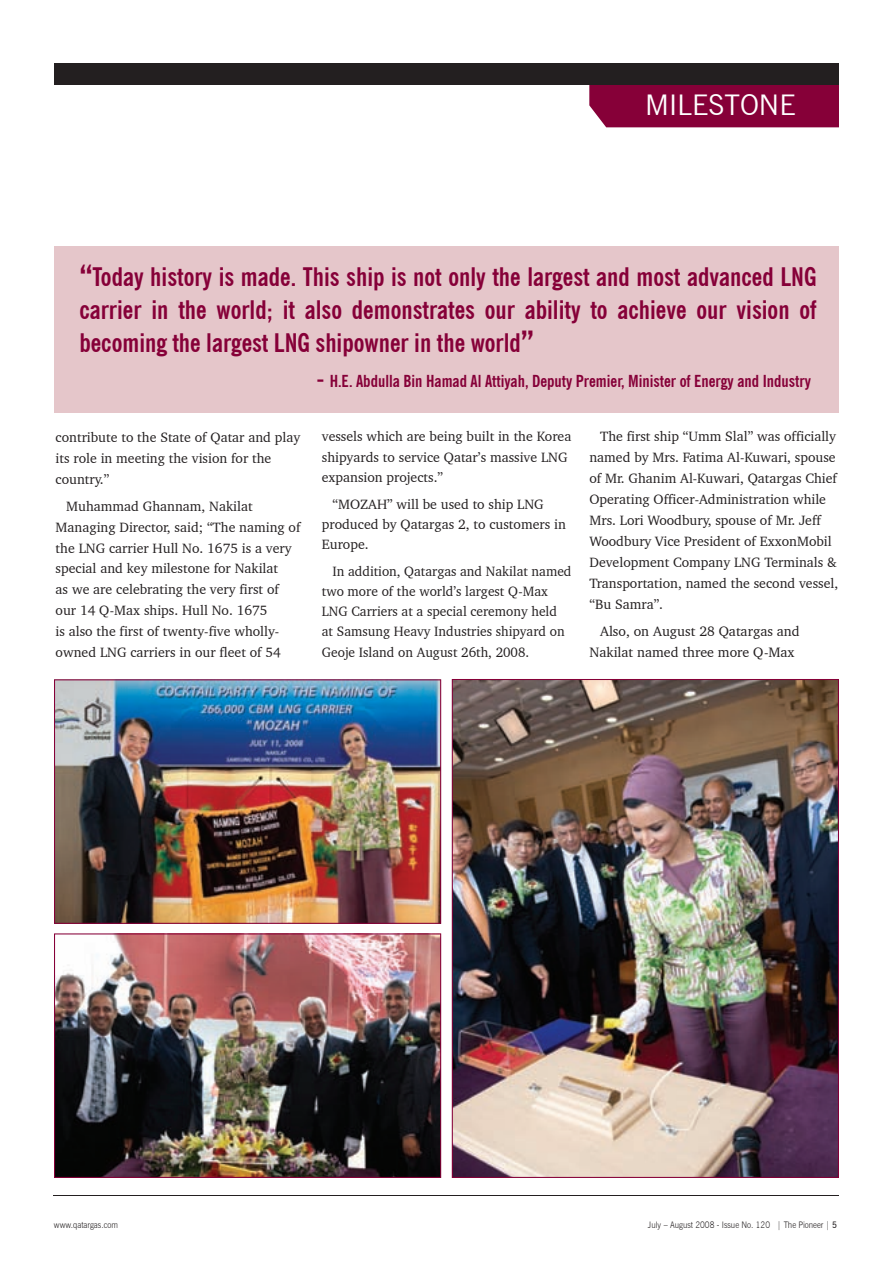
<style>
.page{position:relative;width:893px;height:1263px;background:#fff}
.page>*{position:absolute;margin:0;border:0;box-sizing:border-box;transform-origin:0 0}
.t1{font:28.5px "News Gothic BT";color:#fff}
.t2{font:700 condensed 25.5px/33px "News Gothic BT";color:#860038;text-align:justify}
.t3{font:700 condensed 16.5px "News Gothic BT";color:#860038}
.t4{font:13.95px/21px "Charter BT";color:#231f20}
.t5{font:13.8px/20.9px "Charter BT";color:#231f20}
.t6{font:300 9px "News Gothic BT";color:#231f20;scale:.89 1}
.s1{font-size:36px}
.s2{font-size:24px}
.s3{font-weight:600}
</style>
<div class="page">
<hr style="left:54px;top:1195px;width:785px;height:1px;background:#231f20">
<div style="left:589px;top:85px;width:250px;height:42px;background:#860038"></div>
<div style="left:54px;top:64px;width:785px;height:21px;background:#231f20"></div>
<div style="left:54px;top:246px;width:785px;height:166px;background:#e5c6ca"></div>
<img style="left:54px;top:679px;width:387px;height:245px">
<img style="left:54px;top:933px;width:387px;height:245px">
<img style="left:452px;top:679px;width:387px;height:499px">
<h1 class="t1" style="left:645px;top:87px;width:152px">MILESTONE</h1>
<h2 class="t2" style="left:79px;top:260px;width:739px"><span class="s1">”</span>Today history is made. This ship is not only the largest and most advanced LNG carrier in the world; it also demonstrates our ability to achieve our vision of becoming the largest LNG shipowner in the world<span class="s1">“</span></h2>
<p class="t3" style="left:317px;top:371px;width:496px"><span class="s2">-</span> H.E. Abdulla Bin Hamad Al Attiyah, Deputy Premier, Minister of Energy and Industry</p>
<p class="t5" style="left:56px;top:426px;width:246px">contribute to the State of Qatar and play its role in meeting the vision for the country.”</p>
<p class="t5" style="left:56px;top:495px;width:246px;text-indent:11px">Muhammad Ghannam, Nakilat Managing Director, said; “The naming of the LNG carrier Hull No. 1675 is a very special and key milestone for Nakilat<br>as we are celebrating the very first of our 14 Q-Max ships. Hull No. 1675<br>is also the first of twenty-five wholly&shy;owned LNG carriers in our fleet of 54</p>
<p class="t5" style="left:322px;top:426px;width:251px;line-height:20.2px">vessels which are being built in the Korea shipyards to service Qatar’s massive LNG expansion projects.”</p>
<p class="t5" style="left:322px;top:493px;width:245px;line-height:20.2px;text-indent:11px">“MOZAH” will be used to ship LNG produced by Qatargas 2, to customers in<br>Europe.</p>
<p class="t5" style="left:322px;top:560px;width:251px;line-height:20.4px;text-indent:11px">In addition, Qatargas and Nakilat named two more of the world’s largest Q-Max LNG Carriers at a special ceremony held at Samsung Heavy Industries shipyard on Geoje Island on August 26th, 2008.</p>
<p class="t5" style="left:589px;top:426px;width:250px;text-indent:11px">The first ship “Umm Slal” was officially named by Mrs. Fatima Al-Kuwari, spouse of Mr. Ghanim Al-Kuwari, Qatargas Chief Operating Officer-Administration while Mrs. Lori Woodbury, spouse of Mr. Jeff Woodbury Vice President of ExxonMobil Development Company LNG Terminals &amp; Transportation, named the second vessel, “Bu Samra”.</p>
<p class="t4" style="left:589px;top:620px;width:212px;text-indent:11px">Also, on August 28 Qatargas and<br>Nakilat named three more Q-Max</p>
<p class="t6" style="left:54px;top:1219px;width:74px">www.qatargas.com</p>
<p class="t6" style="left:648px;top:1219px;width:214px">July – August 2008 - Issue No. 120 | The Pioneer | <span class="s3">5</span></p>
</div>
